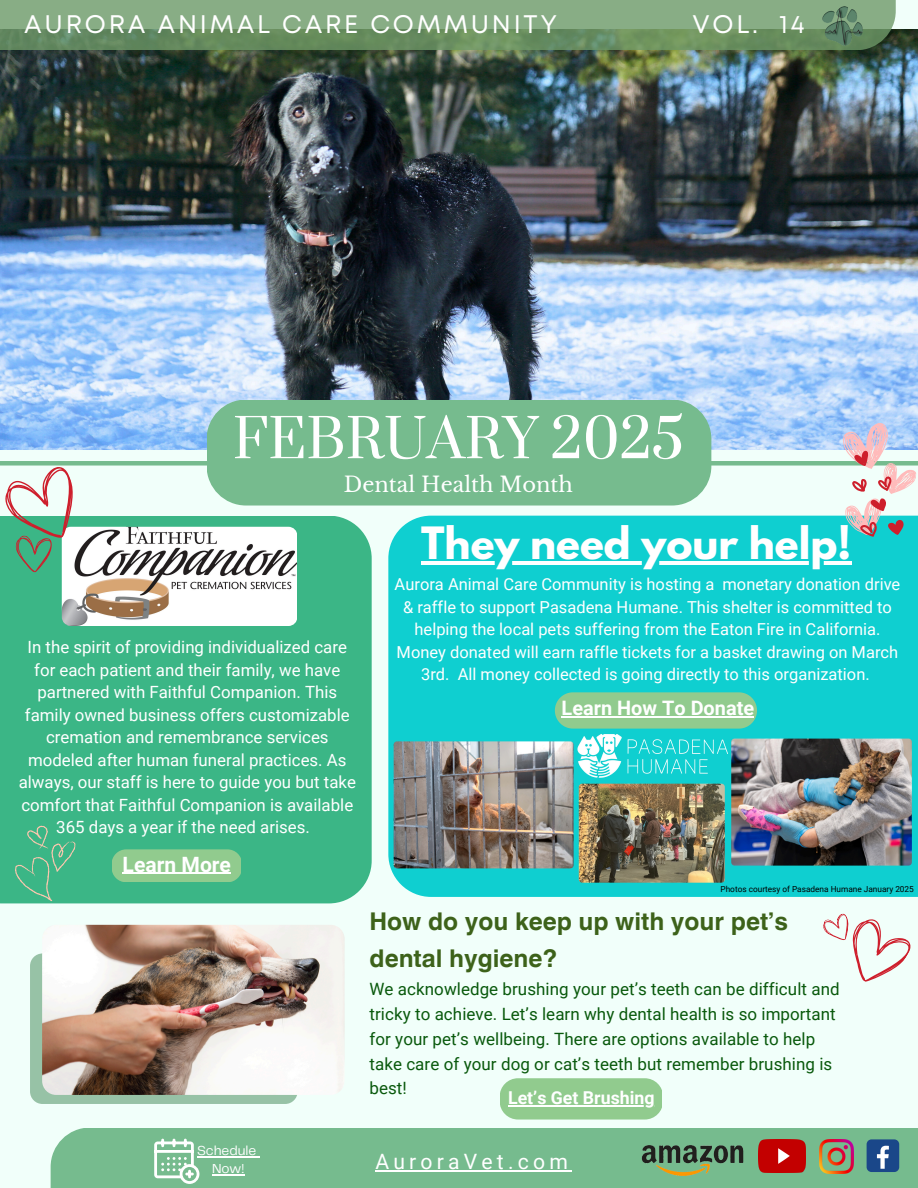
<style>
.page{position:relative;width:918px;height:1188px;background:#f1fffa}
.page>*{position:absolute;margin:0;border:0;box-sizing:border-box;transform-origin:0 0}
.t1{font:52.8px "Prata";color:#fff}
.t2{font:700 39.45px "League Spartan";color:#fff}
.t3{font:25.35px "Mont";letter-spacing:.11em;color:#fff}
.t4{font:700 24.45px/37.2px "Helvetica World";color:#3d621a}
.t5{font:21.15px "Roboto";letter-spacing:.2em;color:#fff}
.t6{font:21.15px "Mont";letter-spacing:.2em;color:#fff}
.t7{font:700 21.15px "Roboto";color:#fff}
.t8{font:21px "Libre Baskerville";color:#fff}
.t9{font:700 19.95px "Roboto";color:#fff}
.t10{font:700 17.7px "Roboto";color:#fff}
.t11{font:16.95px/24.8px "Roboto";letter-spacing:.005em;color:#09590c}
.t12{font:16.8px/22.5px "Roboto";color:#fff;text-align:center}
.t13{font:16.5px/22.5px "Roboto";color:#fff;text-align:center}
.t14{font:13.5px "Telegraf";color:#fff}
.t15{font:8.25px "Roboto";color:#000}
</style>
<div class="page">
<img style="left:0;top:30px;width:918px;height:419px">
<svg style="left:0;top:0;width:896px;height:50px;fill:#88ad85"></svg>
<div style="left:388px;top:516px;width:530px;height:381px;background:#0fcfd0"></div>
<div style="left:0;top:516px;width:372px;height:387px;background:#3bb686"></div>
<div style="left:51px;top:1128px;width:867px;height:60px;background:#76bb8e"></div>
<svg style="left:154px;top:1139px;width:45px;height:45px"></svg>
<div style="left:0;top:461px;width:918px;height:5px;background:#76bb8e"></div>
<div style="left:207px;top:400px;width:504px;height:106px;background:#76bb8e;border-radius:39px"></div>
<img style="left:819px;top:6px;width:51px;height:43px">
<img style="left:819px;top:1140px;width:34px;height:33px">
<div style="left:867px;top:1139px;width:32px;height:33px;background:#1a4789;border-radius:5px"></div>
<svg style="left:877px;top:1146px;width:12px;height:23px"></svg>
<img style="left:758px;top:1140px;width:47px;height:32px">
<img style="left:641px;top:1145px;width:103px;height:31px">
<img style="left:731px;top:739px;width:181px;height:127px;border-radius:3px">
<img style="left:62px;top:527px;width:235px;height:99px;border-radius:9px">
<svg style="left:823px;top:913px;width:88px;height:69px"></svg>
<svg style="left:0;top:465px;width:88px;height:109px"></svg>
<svg style="left:15px;top:826px;width:60px;height:75px"></svg>
<svg style="left:839px;top:417px;width:79px;height:124px"></svg>
<svg style="left:113px;top:849px;width:128px;height:33px"></svg>
<hr style="left:123px;top:873px;width:108px;height:1px;background:#fff">
<svg style="left:555px;top:692px;width:202px;height:36px"></svg>
<hr style="left:562px;top:716px;width:192px;height:2px;background:#fff">
<img style="left:578px;top:733px;width:150px;height:45px">
<div style="left:30px;top:953px;width:268px;height:151px;background:#97c2a6;border-radius:12px"></div>
<img style="left:42px;top:925px;width:303px;height:170px;border-radius:14px">
<svg style="left:501px;top:1078px;width:161px;height:41px"></svg>
<hr style="left:508px;top:1105px;width:147px;height:1px;background:#fff">
<img style="left:394px;top:741px;width:180px;height:127px;border-radius:3px">
<img style="left:579px;top:784px;width:146px;height:99px">
<hr style="left:375px;top:1170px;width:197px;height:1px;background:#fff">
<hr style="left:197px;top:1157px;width:59px;height:1px;background:#fff">
<hr style="left:212px;top:1175px;width:32px;height:1px;background:#fff">
<hr style="left:421px;top:561px;width:430px;height:4px;background:#fff">
<p class="t3" style="left:24px;top:14px;width:534px">AURORA ANIMAL CARE COMMUNITY</p>
<p class="t3" style="left:692px;top:15px;width:113px">VOL. 14</p>
<p class="t1" style="left:233px;top:406px;width:453px">FEBRUARY 2025</p>
<h3 class="t8" style="left:344px;top:472px;width:231px">Dental Health Month</h3>
<p class="t12" style="left:19px;top:636px;width:339px">In the spirit of providing individualized care for each patient and their family, we have partnered with Faithful Companion. This family owned business offers customizable cremation and remembrance services modeled after human funeral practices. As always, our staff is here to guide you but take comfort that Faithful Companion is available 365 days a year if the need arises.</p>
<p class="t7" style="left:123px;top:852px;width:110px">Learn More</p>
<p class="t2" style="left:421px;top:524px;width:432px">They need your help!</p>
<p class="t13" style="left:395px;top:574px;width:507px">Aurora Animal Care Community is hosting a monetary donation drive &amp; raffle to support Pasadena Humane. This shelter is committed to helping the local pets suffering from the Eaton Fire in California.<br>Money donated will earn raffle tickets for a basket drawing on March 3rd. All money collected is going directly to this organization.</p>
<h1 class="t9" style="left:562px;top:697px;width:194px">Learn How To Donate</h1>
<h5 class="t15" style="left:721px;top:884px;width:195px">Photos courtesy of Pasadena Humane January 2025</h5>
<h2 class="t4" style="left:369px;top:900px;width:420px">How do you keep up with your pet’s dental hygiene?</h2>
<p class="t11" style="left:369px;top:977px;width:472px">We acknowledge brushing your pet’s teeth can be difficult and tricky to achieve. Let’s learn why dental health is so important for your pet’s wellbeing. There are options available to help take care of your dog or cat’s teeth but remember brushing is best!</p>
<p class="t10" style="left:508px;top:1087px;width:148px">Let’s Get Brushing</p>
<p class="t14" style="left:197px;top:1145px;width:61px">Schedule</p>
<p class="t14" style="left:212px;top:1163px;width:34px">Now!</p>
<h3 class="t6" style="left:359px;top:1152px;width:187px">auroravet.co</h3>
<p class="t5" style="left:375px;top:1149px;width:194px">AuroraVet.com</p>
</div>
